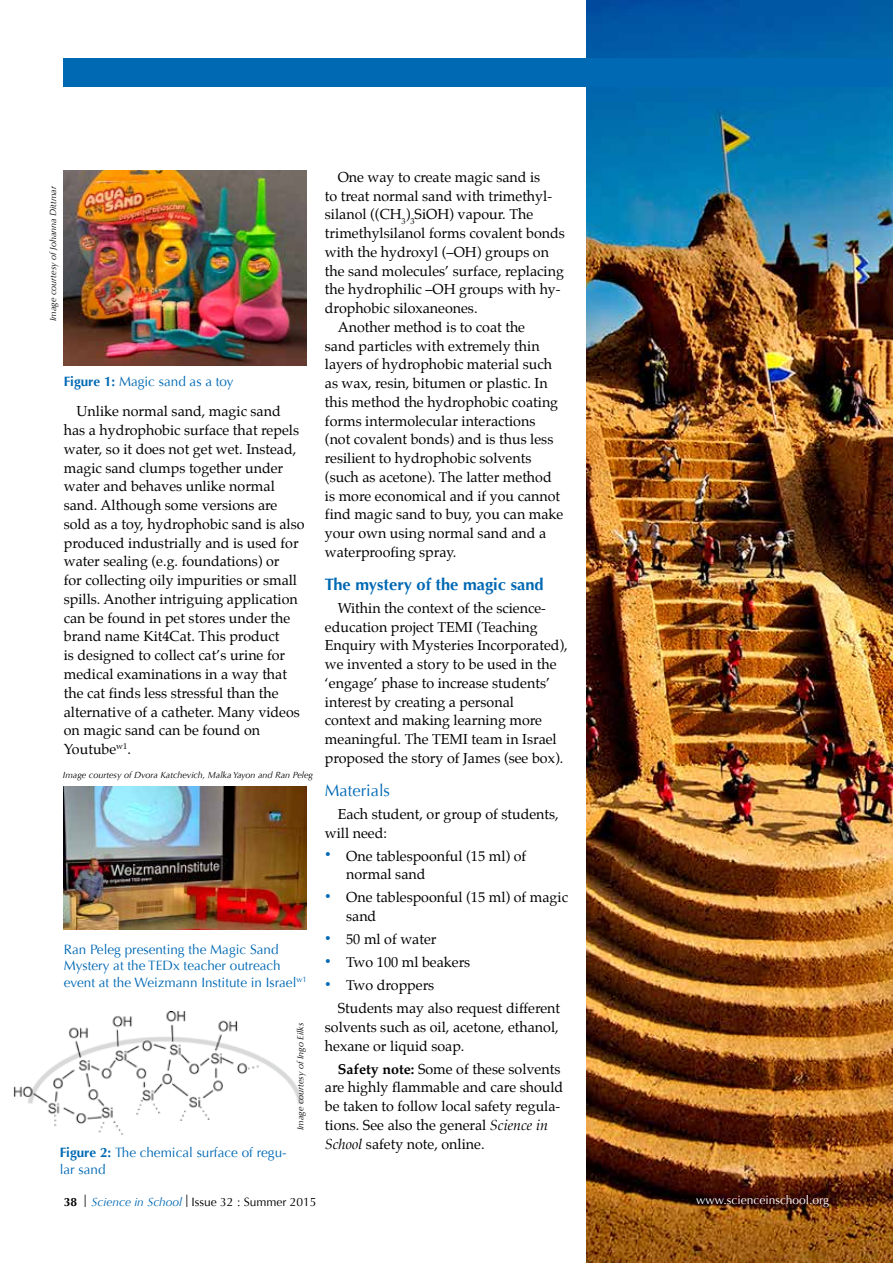
<style>
.page{position:relative;width:893px;height:1263px;background:#fff}
.page>*{position:absolute;margin:0;border:0;box-sizing:border-box;transform-origin:0 0}
.t1{font:700 16.5px "Optima";color:#0069b4}
.t2{font:16.5px "Optima";color:#0069b4}
.t3{font:14.25px/18.8px "Palatino";color:#000}
.t4{font:13.5px/16.5px "Optima";color:#0069b4}
.t5{font:12px "Optima";color:#000}
.t6{font:12px "Optima";color:#fff}
.t7{font:italic 9px "Optima";color:#000}
.s1{font-weight:700}
.s2{font-weight:700;font-size:25.5px;color:#0069b4}
.s3{font-style:italic}
.s4{font-family:"Helvetica Neue LT Pro";font-weight:100;font-size:17.25px}
.s5{font-style:italic;color:#0069b4}
</style>
<div class="page">
<img style="left:586px;top:0;width:307px;height:1263px">
<div style="left:64px;top:58px;width:829px;height:28px;background:#0069b4"></div>
<img style="left:64px;top:170px;width:243px;height:195px">
<img style="left:14px;top:1011px;width:289px;height:123px">
<img style="left:64px;top:786px;width:243px;height:143px">
<p class="t7" style="left:48px;top:321px;width:136px;rotate:-90deg">Image courtesy of Johanna Dittmar</p>
<p class="t4" style="left:64px;top:373px;width:171px"><span class="s1">Figure 1:</span> Magic sand as a toy</p>
<p class="t3" style="left:64px;top:402px;width:242px;text-indent:13px">Unlike normal sand, magic sand has a hydrophobic surface that repels water, so it does not get wet. Instead, magic sand clumps together under water and behaves unlike normal sand. Although some versions are sold as a toy, hydrophobic sand is also produced industrially and is used for water sealing (e.g. foundations) or<br>for collecting oily impurities or small spills. Another intriguing application can be found in pet stores under the brand name Kit4Cat. This product<br>is designed to collect cat’s urine for medical examinations in a way that the cat finds less stressful than the alternative of a catheter. Many videos on magic sand can be found on Youtube<sup>w1</sup>.</p>
<p class="t7" style="left:63px;top:769px;width:252px">Image courtesy of Dvora Katchevich, Malka Yayon and Ran Peleg</p>
<p class="t4" style="left:64px;top:941px;width:245px">Ran Peleg presenting the Magic Sand<br>Mystery at the TEDx teacher outreach event at the Weizmann Institute in Israel<sup>w1</sup></p>
<p class="t4" style="left:60px;top:1144px;width:228px"><span class="s1">Figure 2:</span> The chemical surface of regu&shy;lar sand</p>
<p class="t7" style="left:295px;top:1130px;width:109px;rotate:-90deg">Image courtesy of Ingo Eilks</p>
<p class="t3" style="left:338px;top:168px;width:204px">One way to create magic sand is</p>
<p class="t3" style="left:325px;top:186px;width:229px">to treat normal sand with trimethyl-</p>
<p class="t3" style="left:325px;top:205px;width:210px">silanol ((CH<sub>3</sub>)<sub>3</sub>SiOH) vapour. The</p>
<p class="t3" style="left:325px;top:224px;width:241px">trimethylsilanol forms covalent bonds</p>
<p class="t3" style="left:325px;top:243px;width:226px">with the hydroxyl (–OH) groups on</p>
<p class="t3" style="left:325px;top:261px;width:240px">the sand molecules’ surface, replacing</p>
<p class="t3" style="left:325px;top:280px;width:237px">the hydrophilic –OH groups with hy-</p>
<p class="t3" style="left:325px;top:299px;width:154px">drophobic siloxaneones.</p>
<p class="t3" style="left:338px;top:318px;width:189px">Another method is to coat the</p>
<p class="t3" style="left:325px;top:336px;width:216px">sand particles with extremely thin</p>
<p class="t3" style="left:325px;top:355px;width:229px">layers of hydrophobic material such</p>
<p class="t3" style="left:325px;top:374px;width:224px">as wax, resin, bitumen or plastic. In</p>
<p class="t3" style="left:325px;top:393px;width:235px">this method the hydrophobic coating</p>
<p class="t3" style="left:325px;top:411px;width:212px">forms intermolecular interactions</p>
<p class="t3" style="left:325px;top:430px;width:230px">(not covalent bonds) and is thus less</p>
<p class="t3" style="left:325px;top:449px;width:208px">resilient to hydrophobic solvents</p>
<p class="t3" style="left:325px;top:468px;width:228px">(such as acetone). The latter method</p>
<p class="t3" style="left:325px;top:486px;width:237px">is more economical and if you cannot</p>
<p class="t3" style="left:325px;top:505px;width:240px">find magic sand to buy, you can make</p>
<p class="t3" style="left:325px;top:524px;width:223px">your own using normal sand and a</p>
<p class="t3" style="left:325px;top:543px;width:133px">waterproofing spray.</p>
<p class="t1" style="left:325px;top:575px;width:220px">The mystery of the magic sand</p>
<p class="t3" style="left:325px;top:599px;width:244px;text-indent:13px">Within the context of the science&shy;education project TEMI (Teaching Enquiry with Mysteries Incorporated), we invented a story to be used in the ‘engage’ phase to increase students’ interest by creating a personal<br>context and making learning more meaningful. The TEMI team in Israel proposed the story of James (see box).</p>
<p class="t2" style="left:325px;top:781px;width:67px">Materials</p>
<p class="t3" style="left:325px;top:805px;width:235px;text-indent:13px">Each student, or group of students, will need:</p>
<p class="t3" style="left:346px;top:846px;width:182px;text-indent:-21px"><span class="s2">·</span> One tablespoonful (15 ml) of normal sand</p>
<p class="t3" style="left:346px;top:888px;width:223px;text-indent:-21px"><span class="s2">·</span> One tablespoonful (15 ml) of magic sand</p>
<p class="t3" style="left:325px;top:928px;width:147px;line-height:23px"><span class="s2">·</span> 50 ml of water<br><span class="s2">·</span> Two 100 ml beakers <span class="s2">·</span> Two droppers</p>
<p class="t3" style="left:325px;top:999px;width:237px;text-align:justify;text-indent:13px">Students may also request different solvents such as oil, acetone, ethanol, hexane or liquid soap.</p>
<p class="t3" style="left:325px;top:1059px;width:240px;text-indent:13px"><span class="s1">Safety note:</span> Some of these solvents are highly flammable and care should be taken to follow local safety regula&shy;tions. See also the general <span class="s3">Science in School</span> safety note, online.</p>
<p class="t5" style="left:64px;top:1194px;width:254px"><span class="s1">38</span> <span class="s4">I</span> <span class="s5">Science in School</span> <span class="s4">I</span> Issue 32 : Summer 2015</p>
<p class="t6" style="left:696px;top:1192px;width:134px">www.scienceinschool.org</p>
</div>
